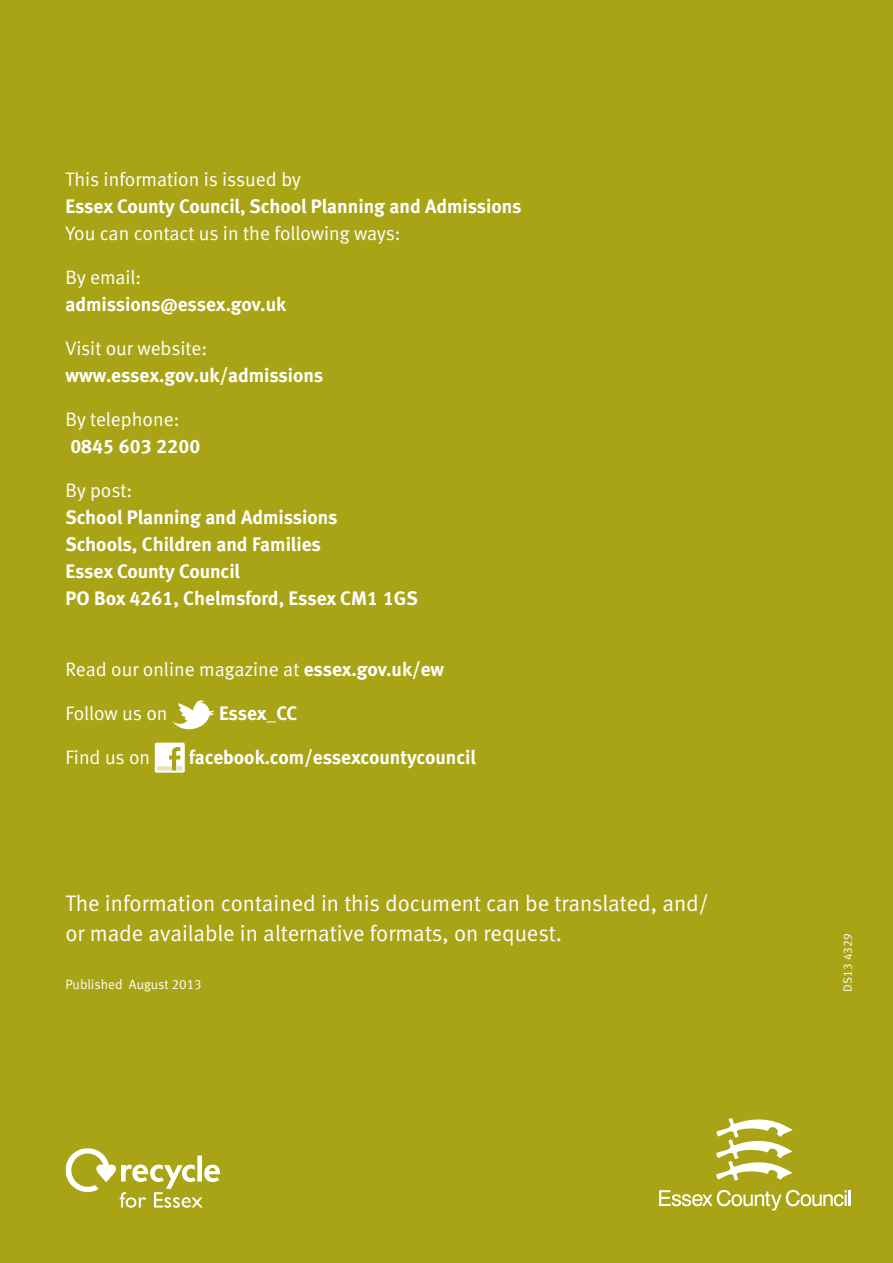
<style>
.page{position:relative;width:893px;height:1263px;background:#a9a415}
.page>*{position:absolute;margin:0;border:0;box-sizing:border-box;transform-origin:0 0}
.t1{font:22.5px/30px "Meta Normal";color:#fff}
.t2{font:700 19.5px/27px "Meta";color:#fff}
.t3{font:19.5px "Meta Normal";color:#fff}
.t4{font:19.5px "Meta Bold LF Caps";color:#fff}
.t5{font:13.5px "Meta Normal";color:#fff}
.t6{font:12px "Meta Normal LF Caps";color:#fff}
.s1{font-family:"Meta Bold LF Caps";font-weight:400}
.s2{font-family:"Meta";font-weight:700}
.s3{font-family:"Meta Normal LF Caps"}
</style>
<div class="page">
<svg style="left:66px;top:1148px;width:154px;height:60px"></svg>
<svg style="left:172px;top:700px;width:43px;height:29px"></svg>
<svg style="left:155px;top:743px;width:30px;height:30px"></svg>
<svg style="left:659px;top:1190px;width:191px;height:21px"></svg>
<svg style="left:716px;top:1118px;width:76px;height:63px"></svg>
<p class="t3" style="left:66px;top:167px;width:237px">This information is issued by</p>
<p class="t2" style="left:66px;top:192px;width:458px">Essex County Council, School Planning and Admissions</p>
<p class="t3" style="left:66px;top:222px;width:337px">You can contact us in the following ways:</p>
<p class="t3" style="left:66px;top:266px;width:77px">By email:</p>
<p class="t2" style="left:66px;top:290px;width:222px">admissions@essex.gov.uk</p>
<p class="t3" style="left:66px;top:337px;width:143px">Visit our website:</p>
<p class="t2" style="left:66px;top:361px;width:259px">www.essex.gov.uk/admissions</p>
<p class="t3" style="left:66px;top:408px;width:115px">By telephone:</p>
<p class="t4" style="left:70px;top:434px;width:131px">0845 603 2200</p>
<p class="t3" style="left:66px;top:479px;width:68px">By post:</p>
<p class="t2" style="left:66px;top:503px;width:354px">School Planning and Admissions<br>Schools, Children and Families<br>Essex County Council<br>PO Box <span class="s1">4261</span>, Chelmsford, Essex CM<span class="s1">1 1</span>GS</p>
<p class="t3" style="left:66px;top:658px;width:380px">Read our online magazine at <span class="s2">essex.gov.uk/ew</span></p>
<p class="t3" style="left:66px;top:702px;width:103px">Follow us on</p>
<p class="t2" style="left:219px;top:699px;width:80px">Essex_CC</p>
<p class="t3" style="left:66px;top:746px;width:86px">Find us on</p>
<p class="t2" style="left:189px;top:743px;width:288px">facebook.com/essexcountycouncil</p>
<p class="t1" style="left:66px;top:888px;width:645px">The information contained in this document can be translated, and/ or made available in alternative formats, on request.</p>
<p class="t5" style="left:66px;top:976px;width:138px">Published August <span class="s3">2013</span></p>
<p class="t6" style="left:841px;top:991px;width:59px;rotate:-90deg">DS13 4329</p>
</div>
